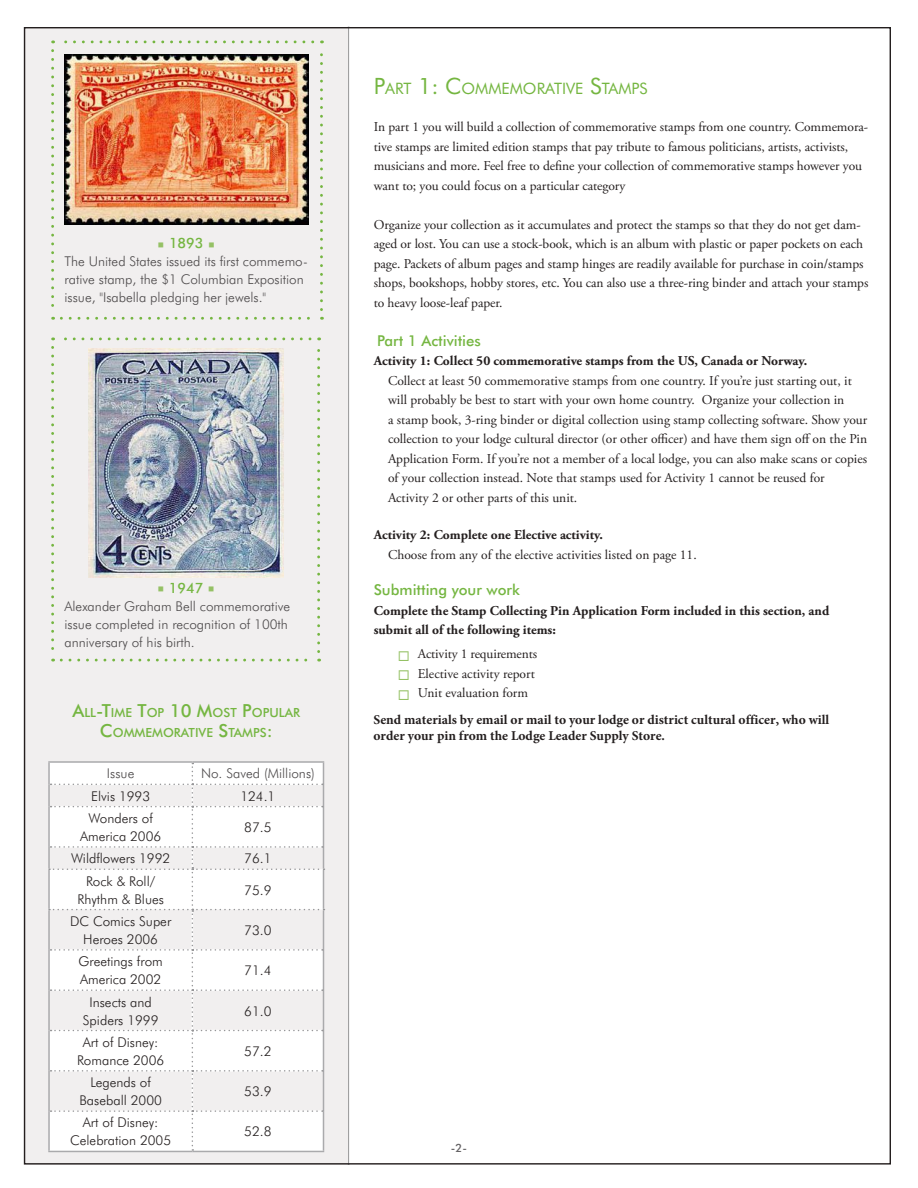
<style>
.page{position:relative;width:918px;height:1188px;background:#fff}
.page>*{position:absolute;margin:0;border:0;box-sizing:border-box;transform-origin:0 0}
.t1{font:15.75px "Futura BT";color:#75b641}
.t2{font:500 15px "Futura BT";color:#75b641}
.t3{font:500 14.25px "Futura BT";color:#75b641}
.t4{font:13.5px/19.5px "Adobe Garamond Pro";letter-spacing:-.005em;color:#241f1f}
.t5{font:300 13.5px/18px "Futura BT";color:#241f1f;text-align:center}
.t6{font:300 13.5px/18px "Futura BT";color:#4e4b4c}
.t7{font:700 13.5px/19.5px "Adobe Garamond Pro";color:#241f1f}
.t8{font:700 13.5px/16.2px "Minion Pro";color:#241f1f}
.t9{font:500 12.6px/19.5px "Futura BT";color:#75b641;text-align:center}
.t10{font:500 11.4px "Futura BT";color:#656365}
.s1{color:#95c165}
.s2{font-size:18px}
.s3{font-size:22.5px}
</style>
<div class="page">
<div style="left:24px;top:28px;width:324px;height:1137px;background:#f1efef"></div>
<img style="left:64px;top:54px;width:244px;height:170px">
<hr style="left:348px;top:27px;width:1px;height:1137px;background:#969698">
<svg style="left:51px;top:347px;width:3px;height:315px"></svg>
<svg style="left:61px;top:659px;width:259px;height:3px"></svg>
<svg style="left:317px;top:338px;width:3px;height:314px"></svg>
<svg style="left:53px;top:338px;width:257px;height:2px"></svg>
<img style="left:88px;top:348px;width:196px;height:229px">
<svg style="left:51px;top:51px;width:3px;height:269px"></svg>
<svg style="left:61px;top:317px;width:261px;height:3px"></svg>
<svg style="left:320px;top:40px;width:3px;height:270px"></svg>
<svg style="left:53px;top:40px;width:260px;height:3px"></svg>
<hr style="left:48px;top:761px;width:144px;height:2px;background:#aaaaac">
<hr style="left:48px;top:763px;width:2px;height:21px;background:#aaaaac">
<hr style="left:192px;top:761px;width:132px;height:2px;background:#aaaaac">
<hr style="left:48px;top:784px;width:2px;height:23px;background:#aaaaac">
<hr style="left:48px;top:807px;width:2px;height:40px;background:#aaaaac">
<hr style="left:48px;top:847px;width:2px;height:22px;background:#aaaaac">
<hr style="left:48px;top:910px;width:2px;height:40px;background:#aaaaac">
<hr style="left:48px;top:950px;width:2px;height:40px;background:#aaaaac">
<hr style="left:48px;top:990px;width:2px;height:41px;background:#aaaaac">
<hr style="left:48px;top:1031px;width:2px;height:40px;background:#aaaaac">
<hr style="left:48px;top:1071px;width:2px;height:40px;background:#aaaaac">
<hr style="left:48px;top:870px;width:2px;height:39px;background:#aaaaac">
<svg style="left:49px;top:762px;width:276px;height:389px"></svg>
<hr style="left:48px;top:1111px;width:2px;height:40px;background:#aaaaac">
<hr style="left:323px;top:1111px;width:1px;height:40px;background:#aaaaac">
<hr style="left:48px;top:1151px;width:144px;height:1px;background:#aaaaac">
<hr style="left:192px;top:1151px;width:132px;height:1px;background:#aaaaac">
<p class="t3" style="left:157px;top:234px;width:60px"><span class="s1">▪</span> 1893 <span class="s1">▪</span></p>
<p class="t6" style="left:64px;top:252px;width:245px">The United States issued its first commemo&shy;rative stamp, the $1 Columbian Exposition issue, "Isabella pledging her jewels."</p>
<p class="t3" style="left:157px;top:579px;width:60px"><span class="s1">▪</span> 1947 <span class="s1">▪</span></p>
<p class="t6" style="left:64px;top:597px;width:227px">Alexander Graham Bell commemorative issue completed in recognition of 100th anniversary of his birth.</p>
<p class="t9" style="left:72px;top:703px;width:229px"><span class="s2">A</span>LL<span class="s2">-T</span>IME <span class="s2">T</span>OP <span class="s2">10 M</span>OST <span class="s2">P</span>OPULAR<br><span class="s2">C</span>OMMEMORATIVE <span class="s2">S</span>TAMPS<span class="s2">:</span></p>
<p class="t6" style="left:107px;top:764px;width:29px">Issue</p>
<p class="t6" style="left:201px;top:764px;width:115px">No. Saved (Millions)</p>
<p class="t5" style="left:91px;top:787px;width:61px">Elvis 1993</p>
<p class="t5" style="left:240px;top:787px;width:36px">124.1</p>
<p class="t5" style="left:80px;top:809px;width:83px">Wonders of<br>America 2006</p>
<p class="t5" style="left:244px;top:818px;width:29px">87.5</p>
<p class="t5" style="left:71px;top:849px;width:101px">Wildflowers 1992</p>
<p class="t5" style="left:244px;top:849px;width:29px">76.1</p>
<p class="t5" style="left:77px;top:872px;width:88px">Rock &amp; Roll/<br>Rhythm &amp; Blues</p>
<p class="t5" style="left:244px;top:881px;width:29px">75.9</p>
<p class="t5" style="left:70px;top:912px;width:103px">DC Comics Super<br>Heroes 2006</p>
<p class="t5" style="left:244px;top:921px;width:29px">73.0</p>
<p class="t5" style="left:78px;top:952px;width:86px;text-align:left">Greetings from<br>America 2002</p>
<p class="t5" style="left:244px;top:961px;width:29px">71.4</p>
<p class="t5" style="left:83px;top:993px;width:77px">Insects and<br>Spiders 1999</p>
<p class="t5" style="left:244px;top:1002px;width:29px">61.0</p>
<p class="t5" style="left:77px;top:1033px;width:89px">Art of Disney:<br>Romance 2006</p>
<p class="t5" style="left:244px;top:1042px;width:29px">57.2</p>
<p class="t5" style="left:79px;top:1073px;width:84px">Legends of<br>Baseball 2000</p>
<p class="t5" style="left:244px;top:1082px;width:29px">53.9</p>
<p class="t5" style="left:70px;top:1114px;width:103px">Art of Disney:<br>Celebration 2005</p>
<p class="t5" style="left:244px;top:1123px;width:29px">52.8</p>
<p class="t1" style="left:374px;top:78px;width:266px"><span class="s3">P</span>ART <span class="s3">1: C</span> OMMEMORATIVE <span class="s3">S</span>TAMPS</p>
<p class="t4" style="left:374px;top:118px;width:496px">In part 1 you will build a collection of commemorative stamps from one country. Commemora&shy;tive stamps are limited edition stamps that pay tribute to famous politicians, artists, activists, musicians and more. Feel free to define your collection of commemorative stamps however you want to; you could focus on a particular category</p>
<p class="t4" style="left:374px;top:215px;width:496px">Organize your collection as it accumulates and protect the stamps so that they do not get dam&shy;aged or lost. You can use a stock-book, which is an album with plastic or paper pockets on each page. Packets of album pages and stamp hinges are readily available for purchase in coin/stamps shops, bookshops, hobby stores, etc. You can also use a three-ring binder and attach your stamps to heavy loose-leaf paper.</p>
<p class="t2" style="left:377px;top:331px;width:105px">Part 1 Activities</p>
<p class="t7" style="left:374px;top:351px;width:435px">Activity 1: Collect 50 commemorative stamps from the US, Canada or Norway.</p>
<p class="t4" style="left:388px;top:371px;width:481px">Collect at least 50 commemorative stamps from one country. If you’re just starting out, it will probably be best to start with your own home country. Organize your collection in<br>a stamp book, 3-ring binder or digital collection using stamp collecting software. Show your collection to your lodge cultural director (or other officer) and have them sign off on the Pin Application Form. If you’re not a member of a local lodge, you can also make scans or copies of your collection instead. Note that stamps used for Activity 1 cannot be reused for Activity 2 or other parts of this unit.</p>
<p class="t7" style="left:374px;top:525px;width:231px">Activity 2: Complete one Elective activity.</p>
<p class="t4" style="left:388px;top:545px;width:310px">Choose from any of the elective activities listed on page 11.</p>
<p class="t2" style="left:374px;top:581px;width:148px">Submitting your work</p>
<p class="t7" style="left:374px;top:601px;width:457px">Complete the Stamp Collecting Pin Application Form included in this section, and submit all of the following items:</p>
<p class="t4" style="left:398px;top:645px;width:141px"><span class="s1">◻</span> Activity 1 requirements</p>
<p class="t4" style="left:398px;top:664px;width:138px"><span class="s1">◻</span> Elective activity report</p>
<p class="t4" style="left:398px;top:684px;width:132px"><span class="s1">◻</span> Unit evaluation form</p>
<p class="t8" style="left:374px;top:711px;width:457px">Send materials by email or mail to your lodge or district cultural officer, who will order your pin from the Lodge Leader Supply Store.</p>
<p class="t10" style="left:451px;top:1141px;width:18px">-2-</p>
</div>
